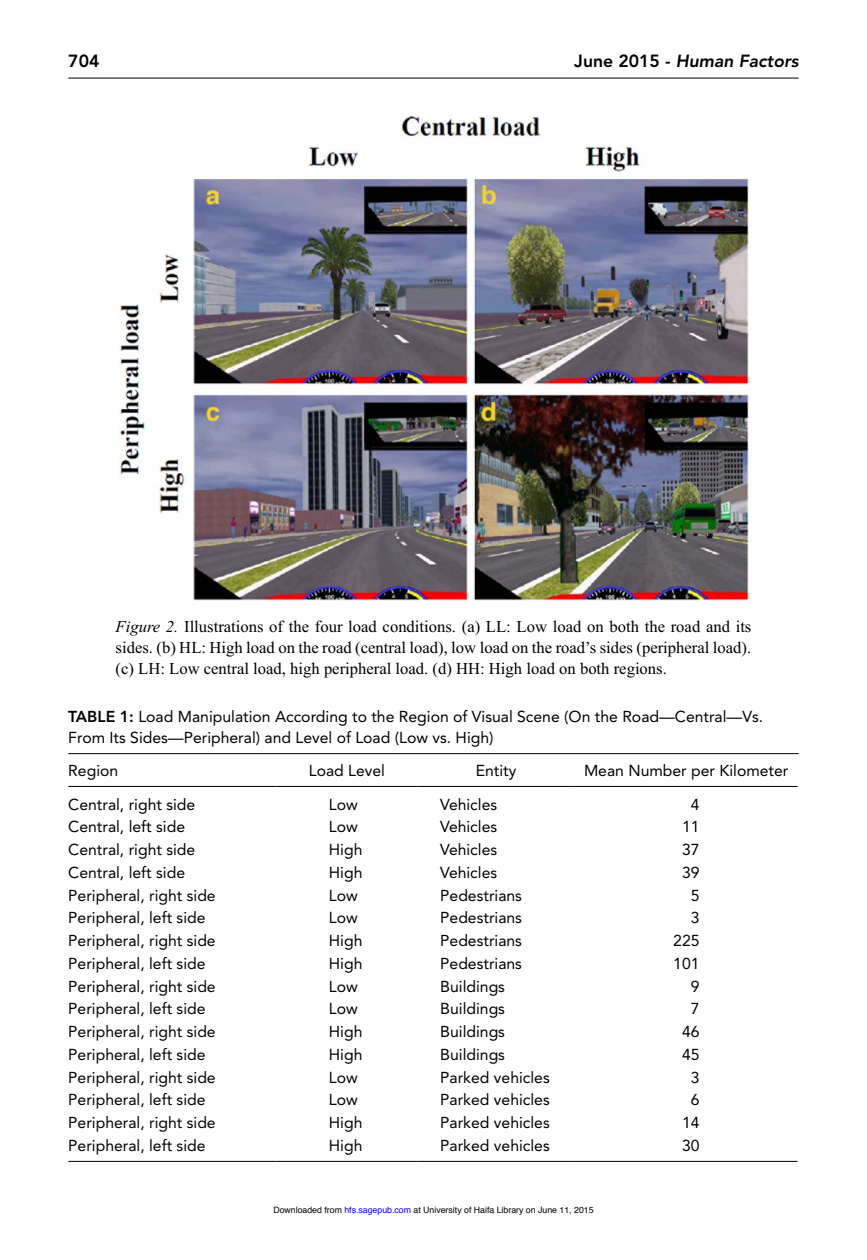
<style>
.page{position:relative;width:867px;height:1260px;background:#fff}
.page>*{position:absolute;margin:0;border:0;box-sizing:border-box;transform-origin:0 0}
.t1{font:italic 800 17.5px "Avenir LT Std";color:#000}
.t2{font:800 17.5px "Avenir LT Std";color:#000}
.t3{font:16.62px/21px "Times New Roman";color:#000;text-align:justify}
.t4{font:15.75px/21px "Avenir LT Std";color:#000}
.t5{font:8.75px "Helvetica";color:#000}
.s1{font-style:normal}
.s2{font-style:italic}
.s3{font-weight:800}
.s4{color:#00f}
</style>
<div class="page">
<hr style="left:68px;top:78px;width:730px;height:1px;background:#000">
<img style="left:119px;top:115px;width:629px;height:486px">
<hr style="left:68px;top:753px;width:730px;height:1px;background:#000">
<hr style="left:68px;top:786px;width:208px;height:1px;background:#000">
<hr style="left:276px;top:786px;width:141px;height:1px;background:#000">
<hr style="left:417px;top:786px;width:157px;height:1px;background:#000">
<hr style="left:574px;top:786px;width:223px;height:1px;background:#000">
<hr style="left:68px;top:1161px;width:208px;height:1px;background:#000">
<hr style="left:276px;top:1161px;width:141px;height:1px;background:#000">
<hr style="left:417px;top:1161px;width:157px;height:1px;background:#000">
<hr style="left:574px;top:1161px;width:223px;height:1px;background:#000">
<p class="t2" style="left:68px;top:51px;width:33px">704</p>
<p class="t1" style="left:574px;top:51px;width:226px"><span class="s1">June 2015 -</span> Human Factors</p>
<p class="t3" style="left:116px;top:616px;width:637px"><span class="s2">Figure 2.</span> Illustrations of the four load conditions. (a) LL: Low load on both the road and its sides. (b) HL: High load on the road (central load), low load on the road’s sides (peripheral load). (c) LH: Low central load, high peripheral load. (d) HH: High load on both regions.</p>
<p class="t4" style="left:68px;top:706px;width:696px"><span class="s3">TABLE 1:</span> Load Manipulation According to the Region of Visual Scene (On the Road—Central—Vs.<br>From Its Sides—Peripheral) and Level of Load (Low vs. High)</p>
<p class="t4" style="left:68px;top:760px;width:51px">Region</p>
<p class="t4" style="left:309px;top:760px;width:78px">Load Level</p>
<p class="t4" style="left:475px;top:760px;width:42px">Entity</p>
<p class="t4" style="left:584px;top:760px;width:206px">Mean Number per Kilometer</p>
<p class="t4" style="left:68px;top:794px;width:128px">Central, right side</p>
<p class="t4" style="left:329px;top:794px;width:30px">Low</p>
<p class="t4" style="left:440px;top:794px;width:58px">Vehicles</p>
<p class="t4" style="left:690px;top:794px;width:10px">4</p>
<p class="t4" style="left:68px;top:817px;width:118px">Central, left side</p>
<p class="t4" style="left:329px;top:817px;width:30px">Low</p>
<p class="t4" style="left:440px;top:817px;width:58px">Vehicles</p>
<p class="t4" style="left:681px;top:817px;width:19px">11</p>
<p class="t4" style="left:68px;top:839px;width:128px">Central, right side</p>
<p class="t4" style="left:329px;top:839px;width:35px">High</p>
<p class="t4" style="left:440px;top:839px;width:58px">Vehicles</p>
<p class="t4" style="left:681px;top:839px;width:19px">37</p>
<p class="t4" style="left:68px;top:862px;width:118px">Central, left side</p>
<p class="t4" style="left:329px;top:862px;width:35px">High</p>
<p class="t4" style="left:440px;top:862px;width:58px">Vehicles</p>
<p class="t4" style="left:681px;top:862px;width:19px">39</p>
<p class="t4" style="left:68px;top:885px;width:149px">Peripheral, right side</p>
<p class="t4" style="left:329px;top:885px;width:30px">Low</p>
<p class="t4" style="left:440px;top:885px;width:83px">Pedestrians</p>
<p class="t4" style="left:690px;top:885px;width:10px">5</p>
<p class="t4" style="left:68px;top:908px;width:139px">Peripheral, left side</p>
<p class="t4" style="left:329px;top:908px;width:30px">Low</p>
<p class="t4" style="left:440px;top:908px;width:83px">Pedestrians</p>
<p class="t4" style="left:690px;top:908px;width:10px">3</p>
<p class="t4" style="left:68px;top:930px;width:149px">Peripheral, right side</p>
<p class="t4" style="left:329px;top:930px;width:35px">High</p>
<p class="t4" style="left:440px;top:930px;width:83px">Pedestrians</p>
<p class="t4" style="left:673px;top:930px;width:28px">225</p>
<p class="t4" style="left:68px;top:953px;width:139px">Peripheral, left side</p>
<p class="t4" style="left:329px;top:953px;width:35px">High</p>
<p class="t4" style="left:440px;top:953px;width:83px">Pedestrians</p>
<p class="t4" style="left:673px;top:953px;width:28px">101</p>
<p class="t4" style="left:68px;top:976px;width:149px">Peripheral, right side</p>
<p class="t4" style="left:329px;top:976px;width:30px">Low</p>
<p class="t4" style="left:440px;top:976px;width:66px">Buildings</p>
<p class="t4" style="left:690px;top:976px;width:10px">9</p>
<p class="t4" style="left:68px;top:998px;width:139px">Peripheral, left side</p>
<p class="t4" style="left:329px;top:998px;width:30px">Low</p>
<p class="t4" style="left:440px;top:998px;width:66px">Buildings</p>
<p class="t4" style="left:690px;top:998px;width:10px">7</p>
<p class="t4" style="left:68px;top:1021px;width:149px">Peripheral, right side</p>
<p class="t4" style="left:329px;top:1021px;width:35px">High</p>
<p class="t4" style="left:440px;top:1021px;width:66px">Buildings</p>
<p class="t4" style="left:681px;top:1021px;width:19px">46</p>
<p class="t4" style="left:68px;top:1044px;width:139px">Peripheral, left side</p>
<p class="t4" style="left:329px;top:1044px;width:35px">High</p>
<p class="t4" style="left:440px;top:1044px;width:66px">Buildings</p>
<p class="t4" style="left:681px;top:1044px;width:19px">45</p>
<p class="t4" style="left:68px;top:1067px;width:149px">Peripheral, right side</p>
<p class="t4" style="left:329px;top:1067px;width:30px">Low</p>
<p class="t4" style="left:440px;top:1067px;width:111px">Parked vehicles</p>
<p class="t4" style="left:690px;top:1067px;width:10px">3</p>
<p class="t4" style="left:68px;top:1089px;width:139px">Peripheral, left side</p>
<p class="t4" style="left:329px;top:1089px;width:30px">Low</p>
<p class="t4" style="left:440px;top:1089px;width:111px">Parked vehicles</p>
<p class="t4" style="left:690px;top:1089px;width:10px">6</p>
<p class="t4" style="left:68px;top:1112px;width:149px">Peripheral, right side</p>
<p class="t4" style="left:329px;top:1112px;width:35px">High</p>
<p class="t4" style="left:440px;top:1112px;width:111px">Parked vehicles</p>
<p class="t4" style="left:681px;top:1112px;width:19px">14</p>
<p class="t4" style="left:68px;top:1135px;width:139px">Peripheral, left side</p>
<p class="t4" style="left:329px;top:1135px;width:35px">High</p>
<p class="t4" style="left:440px;top:1135px;width:111px">Parked vehicles</p>
<p class="t4" style="left:681px;top:1135px;width:19px">30</p>
<p class="t5" style="left:273px;top:1206px;width:322px">Downloaded from <span class="s4">hfs.sagepub.com</span> at University of Haifa Library on June 11, 2015</p>
</div>
